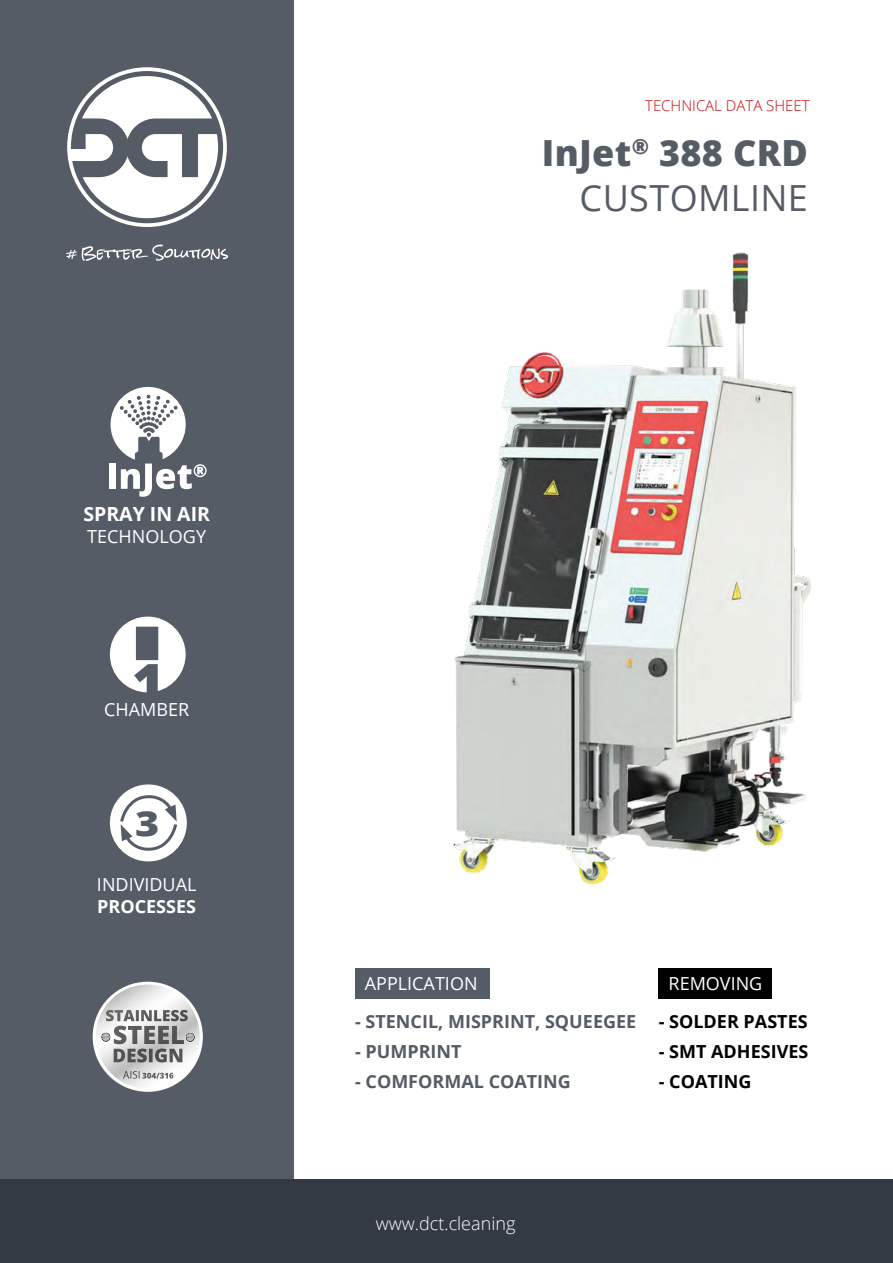
<style>
.page{position:relative;width:893px;height:1263px;background:#fff}
.page>*{position:absolute;margin:0;border:0;box-sizing:border-box;transform-origin:0 0}
.t1{font:800 36px/45px "Open Sans";letter-spacing:.01em;color:#565c65;text-align:right}
.t2{font:800 34.5px "Open Sans";color:#565c65;scale:1.2 1}
.t3{font:700 19.5px "Open Sans";color:#fff}
.t4{font:700 18px "Open Sans";color:#565c65}
.t5{font:18px "Open Sans";color:#fff}
.t6{font:300 18px "Open Sans";color:#fff}
.t7{font:700 18px "Open Sans";color:#000}
.t8{font:700 18px "Open Sans";color:#fff}
.t9{font:300 15px "Open Sans";color:#c90c0f}
.s1{font-weight:400}
.s2{color:#000}
</style>
<div class="page">
<div style="left:0;top:0;width:293px;height:1180px;background:#565c65"></div>
<div style="left:0;top:1180px;width:893px;height:83px;background:#343a42"></div>
<svg style="left:67px;top:67px;width:160px;height:160px"></svg>
<svg style="left:66px;top:244px;width:162px;height:17px"></svg>
<div style="left:110px;top:784px;width:77px;height:77px;background:#fff;border-radius:50%"></div>
<svg style="left:119px;top:795px;width:60px;height:57px"></svg>
<img style="left:452px;top:252px;width:359px;height:633px">
<div style="left:109px;top:463px;width:7px;height:26px;background:#fff"></div>
<svg style="left:111px;top:387px;width:96px;height:110px"></svg>
<svg style="left:110px;top:617px;width:76px;height:75px"></svg>
<svg style="left:93px;top:982px;width:110px;height:110px"></svg>
<img style="left:122px;top:1074px;width:52px;height:14px">
<img style="left:117px;top:1021px;width:5px;height:60px">
<img style="left:174px;top:1044px;width:5px;height:37px">
<img style="left:107px;top:994px;width:10px;height:84px">
<img style="left:179px;top:994px;width:9px;height:84px">
<img style="left:131px;top:1062px;width:43px;height:12px">
<img style="left:103px;top:1003px;width:5px;height:66px">
<svg style="left:122px;top:1062px;width:9px;height:5px"></svg>
<img style="left:188px;top:1003px;width:5px;height:66px">
<img style="left:98px;top:1010px;width:5px;height:53px">
<img style="left:193px;top:1010px;width:5px;height:53px">
<img style="left:160px;top:1044px;width:14px;height:4px">
<img style="left:95px;top:1021px;width:3px;height:31px">
<img style="left:122px;top:1046px;width:38px;height:2px">
<img style="left:197px;top:1021px;width:4px;height:31px">
<svg style="left:151px;top:1044px;width:9px;height:2px"></svg>
<img style="left:122px;top:1021px;width:57px;height:4px">
<img style="left:116px;top:989px;width:64px;height:21px">
<img style="left:126px;top:984px;width:44px;height:5px">
<img style="left:119px;top:1025px;width:61px;height:1px">
<img style="left:119px;top:1044px;width:32px;height:3px">
<img style="left:114px;top:1026px;width:70px;height:18px">
<img style="left:114px;top:1048px;width:68px;height:14px">
<svg style="left:101px;top:1033px;width:10px;height:9px"></svg>
<svg style="left:185px;top:1033px;width:10px;height:9px"></svg>
<img style="left:119px;top:1067px;width:16px;height:7px">
<img style="left:123px;top:1071px;width:17px;height:8px">
<img style="left:142px;top:1068px;width:31px;height:10px">
<img style="left:106px;top:1010px;width:82px;height:11px">
<div style="left:355px;top:968px;width:135px;height:30px;background:#565c65"></div>
<div style="left:658px;top:968px;width:114px;height:30px;background:#000"></div>
<p class="t3" style="left:83px;top:506px;width:128px">SPRAY IN AIR</p>
<p class="t5" style="left:87px;top:529px;width:120px">TECHNOLOGY</p>
<p class="t5" style="left:104px;top:702px;width:87px">CHAMBER</p>
<h2 class="t2" style="left:135px;top:811px;width:22px">3</h2>
<p class="t5" style="left:97px;top:877px;width:101px">INDIVIDUAL</p>
<p class="t8" style="left:97px;top:899px;width:100px">PROCESSES</p>
<p class="t9" style="left:645px;top:99px;width:166px">TECHNICAL DATA SHEET</p>
<h1 class="t1" style="left:542px;top:135px;width:268px">InJet<sup>®</sup> 388 CRD<br><span class="s1">CUSTOMLINE</span></h1>
<p class="t5" style="left:365px;top:976px;width:114px">APPLICATION</p>
<p class="t5" style="left:668px;top:976px;width:95px">REMOVING</p>
<p class="t4" style="left:355px;top:1014px;width:454px">- STENCIL, MISPRINT, SQUEEGEE <span class="s2">- SOLDER PASTES</span></p>
<p class="t4" style="left:355px;top:1044px;width:108px">- PUMPRINT</p>
<p class="t7" style="left:659px;top:1044px;width:151px">- SMT ADHESIVES</p>
<p class="t4" style="left:355px;top:1074px;width:217px">- COMFORMAL COATING</p>
<p class="t7" style="left:659px;top:1074px;width:94px">- COATING</p>
<p class="t6" style="left:377px;top:1212px;width:141px">www.dct.cleaning</p>
<p class="t6" style="left:376px;top:1216px;width:141px">www.dct.cleaning</p>
</div>
